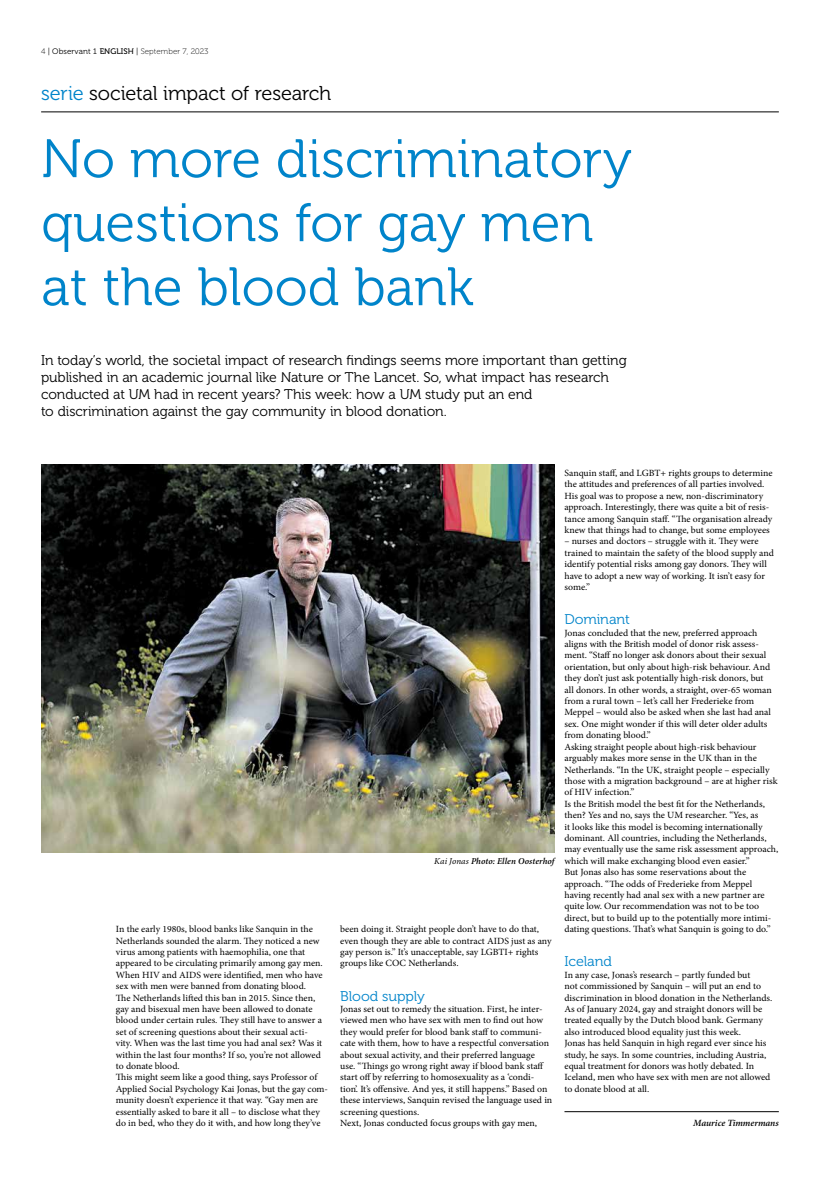
<style>
.page{position:relative;width:820px;height:1177px;background:#fff}
.page>*{position:absolute;margin:0;border:0;box-sizing:border-box;transform-origin:0 0}
.t1{font:54px/64px "Museo 300";color:#0084ca}
.t2{font:20px "Museo 300";letter-spacing:-.01em;color:#000}
.t3{font:14px/16.8px "Museo 300";letter-spacing:-.01em;color:#000}
.t4{font:14px "Museo 300";letter-spacing:-.01em;color:#0084ca}
.t5{font:9.5px/11.4px "Minion Pro";color:#000}
.t6{font:italic 600 9.5px "Minion Pro";letter-spacing:-.005em;color:#000}
.t7{font:italic 600 9px "Minion Pro";letter-spacing:.01em;color:#000}
.t8{font:8px "Museo 100";letter-spacing:.01em;color:#000}
.s1{font-family:"Museo 300"}
.s2{font-family:"Museo 500"}
.s3{color:#0084ca}
.s4{font-weight:400}
</style>
<div class="page">
<hr style="left:41px;top:111px;width:737px;height:1px;background:#000">
<img style="left:41px;top:464px;width:513px;height:388px">
<hr style="left:564px;top:1111px;width:214px;height:1px;background:#000">
<p class="t8" style="left:41px;top:47px;width:169px">4 <span class="s1">| Observant 1</span> <span class="s2">ENGLISH</span> <span class="s1">|</span> September 7, 2023</p>
<h2 class="t2" style="left:41px;top:82px;width:291px"><span class="s3">serie</span> societal impact of research</h2>
<h1 class="t1" style="left:41px;top:128px;width:592px">No more discriminatory questions for gay men at the blood bank</h1>
<p class="t3" style="left:41px;top:352px;width:587px">In today’s world, the societal impact of research findings seems more important than getting published in an academic journal like Nature or The Lancet. So, what impact has research conducted at UM had in recent years? This week: how a UM study put an end<br>to discrimination against the gay community in blood donation.</p>
<p class="t7" style="left:434px;top:854px;width:122px"><span class="s4">Kai Jonas</span> Photo: Ellen Oosterhof</p>
<p class="t5" style="left:116px;top:923px;width:213px">In the early 1980s, blood banks like Sanquin in the Netherlands sounded the alarm. They noticed a new virus among patients with haemophilia, one that appeared to be circulating primarily among gay men.<br>When HIV and AIDS were identified, men who have sex with men were banned from donating blood.<br>The Netherlands lifted this ban in 2015. Since then, gay and bisexual men have been allowed to donate blood under certain rules. They still have to answer a set of screening questions about their sexual acti-<br>vity. When was the last time you had anal sex? Was it within the last four months? If so, you’re not allowed to donate blood.<br>This might seem like a good thing, says Professor of Applied Social Psychology Kai Jonas, but the gay com&shy;munity doesn’t experience it that way. “Gay men are essentially asked to bare it all – to disclose what they do in bed, who they do it with, and how long they’ve</p>
<p class="t5" style="left:340px;top:923px;width:213px">been doing it. Straight people don’t have to do that, even though they are able to contract AIDS just as any gay person is.” It’s unacceptable, say LGBTI+ rights groups like COC Netherlands.</p>
<h3 class="t4" style="left:340px;top:988px;width:86px">Blood supply</h3>
<p class="t5" style="left:340px;top:1003px;width:213px">Jonas set out to remedy the situation. First, he inter&shy;viewed men who have sex with men to find out how they would prefer for blood bank staff to communi&shy;cate with them, how to have a respectful conversation about sexual activity, and their preferred language use. “Things go wrong right away if blood bank staff start off by referring to homosexuality as a ‘condi&shy;tion’. It’s offensive. And yes, it still happens.” Based on these interviews, Sanquin revised the language used in screening questions.<br>Next, Jonas conducted focus groups with gay men,</p>
<p class="t5" style="left:564px;top:467px;width:209px">Sanquin staff, and LGBT+ rights groups to determine the attitudes and preferences of all parties involved.<br>His goal was to propose a new, non-discriminatory approach. Interestingly, there was quite a bit of resis&shy;tance among Sanquin staff. “The organisation already knew that things had to change, but some employees</p>
<p class="t5" style="left:564px;top:535px;width:211px">– nurses and doctors – struggle with it. They were trained to maintain the safety of the blood supply and identify potential risks among gay donors. They will have to adopt a new way of working. It isn’t easy for some.”</p>
<h3 class="t4" style="left:564px;top:612px;width:67px">Dominant</h3>
<p class="t5" style="left:564px;top:627px;width:215px">Jonas concluded that the new, preferred approach aligns with the British model of donor risk assess&shy;ment. “Staff no longer ask donors about their sexual orientation, but only about high-risk behaviour. And they don’t just ask potentially high-risk donors, but<br>all donors. In other words, a straight, over-65 woman from a rural town – let’s call her Frederieke from Meppel – would also be asked when she last had anal sex. One might wonder if this will deter older adults from donating blood.”<br>Asking straight people about high-risk behaviour arguably makes more sense in the UK than in the Netherlands. “In the UK, straight people – especially those with a migration background – are at higher risk of HIV infection.”<br>Is the British model the best fit for the Netherlands, then? Yes and no, says the UM researcher. “Yes, as<br>it looks like this model is becoming internationally dominant. All countries, including the Netherlands, may eventually use the same risk assessment approach, which will make exchanging blood even easier.”<br>But Jonas also has some reservations about the approach. “The odds of Frederieke from Meppel having recently had anal sex with a new partner are quite low. Our recommendation was not to be too direct, but to build up to the potentially more intimi&shy;dating questions. That’s what Sanquin is going to do.”</p>
<h3 class="t4" style="left:564px;top:954px;width:49px">Iceland</h3>
<p class="t5" style="left:564px;top:969px;width:209px">In any case, Jonas’s research – partly funded but<br>not commissioned by Sanquin – will put an end to discrimination in blood donation in the Netherlands.<br>As of January 2024, gay and straight donors will be treated equally by the Dutch blood bank. Germany also introduced blood equality just this week.<br>Jonas has held Sanquin in high regard ever since his study, he says. In some countries, including Austria, equal treatment for donors was hotly debated. In Iceland, men who have sex with men are not allowed to donate blood at all.</p>
<p class="t6" style="left:693px;top:1116px;width:87px">Maurice Timmermans</p>
</div>
